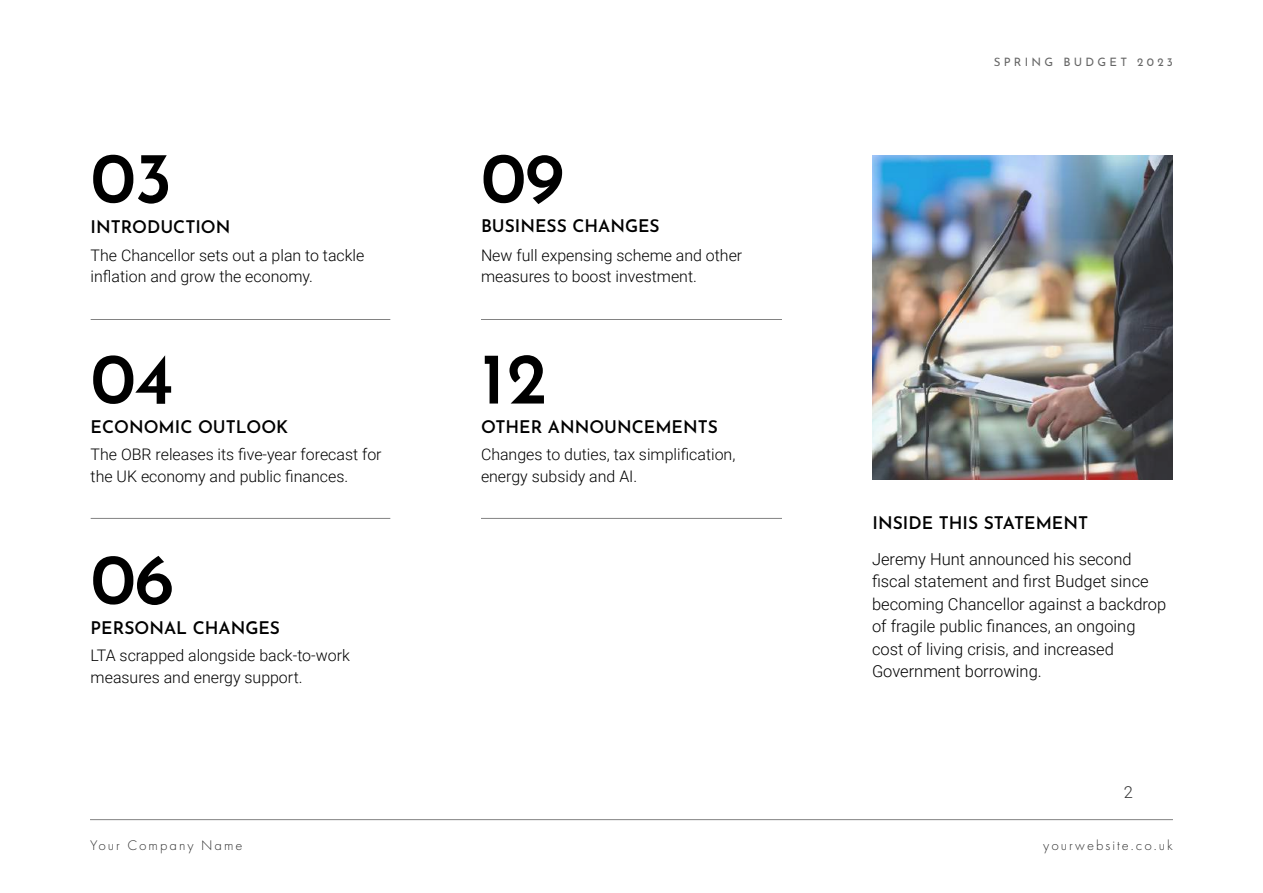
<style>
.page{position:relative;width:1263px;height:893px;background:#fff}
.page>*{position:absolute;margin:0;border:0;box-sizing:border-box;transform-origin:0 0}
.t1{font:600 72.45px "Josefin Sans";letter-spacing:-.02em;color:#000}
.t2{font:600 17.4px "Josefin Sans";color:#000}
.t3{font:300 16.5px/22.5px "Roboto";color:#000}
.t4{font:300 16.5px "Roboto";color:#333}
.t5{font:300 15.9px/21.8px "Roboto";color:#000}
.t6{font:300 14.55px "Futura PT";letter-spacing:.14em;color:#333}
.t7{font:11.55px "Josefin Sans";letter-spacing:.28em;color:#666}
</style>
<div class="page">
<hr style="left:90px;top:819px;width:1083px;height:1px;background:#000">
<hr style="left:91px;top:319px;width:299px;height:1px;background:#000">
<hr style="left:481px;top:319px;width:301px;height:1px;background:#000">
<hr style="left:481px;top:518px;width:301px;height:1px;background:#000">
<hr style="left:91px;top:518px;width:299px;height:1px;background:#000">
<img style="left:872px;top:155px;width:301px;height:324px">
<h1 class="t1" style="left:91px;top:116px;width:83px">03</h1>
<p class="t2" style="left:91px;top:212px;width:141px">INTRODUCTION</p>
<p class="t5" style="left:91px;top:244px;width:275px">The Chancellor sets out a plan to tackle inflation and grow the economy.</p>
<h1 class="t1" style="left:91px;top:316px;width:85px">04</h1>
<p class="t2" style="left:91px;top:412px;width:199px">ECONOMIC OUTLOOK</p>
<p class="t5" style="left:91px;top:443px;width:292px">The OBR releases its five-year forecast for the UK economy and public finances.</p>
<h1 class="t1" style="left:481px;top:116px;width:85px">09</h1>
<p class="t2" style="left:481px;top:211px;width:180px">BUSINESS CHANGES</p>
<p class="t5" style="left:481px;top:244px;width:263px">New full expensing scheme and other measures to boost investment.</p>
<h1 class="t1" style="left:481px;top:316px;width:68px">12</h1>
<p class="t2" style="left:481px;top:412px;width:238px">OTHER ANNOUNCEMENTS</p>
<p class="t5" style="left:481px;top:443px;width:256px">Changes to duties, tax simplification, energy subsidy and AI.</p>
<p class="t7" style="left:994px;top:52px;width:181px">SPRING BUDGET 2023</p>
<p class="t2" style="left:873px;top:508px;width:217px">INSIDE THIS STATEMENT</p>
<h1 class="t1" style="left:91px;top:517px;width:85px">06</h1>
<p class="t3" style="left:872px;top:547px;width:296px">Jeremy Hunt announced his second fiscal statement and first Budget since becoming Chancellor against a backdrop of fragile public finances, an ongoing cost of living crisis, and increased Government borrowing.</p>
<p class="t2" style="left:91px;top:612px;width:191px">PERSONAL CHANGES</p>
<p class="t5" style="left:91px;top:644px;width:261px">LTA scrapped alongside back-to-work measures and energy support.</p>
<p class="t4" style="left:1124px;top:780px;width:11px">2</p>
<p class="t6" style="left:90px;top:836px;width:154px">Your Company Name</p>
<p class="t6" style="left:1043px;top:837px;width:131px">yourwebsite.co.uk</p>
</div>
